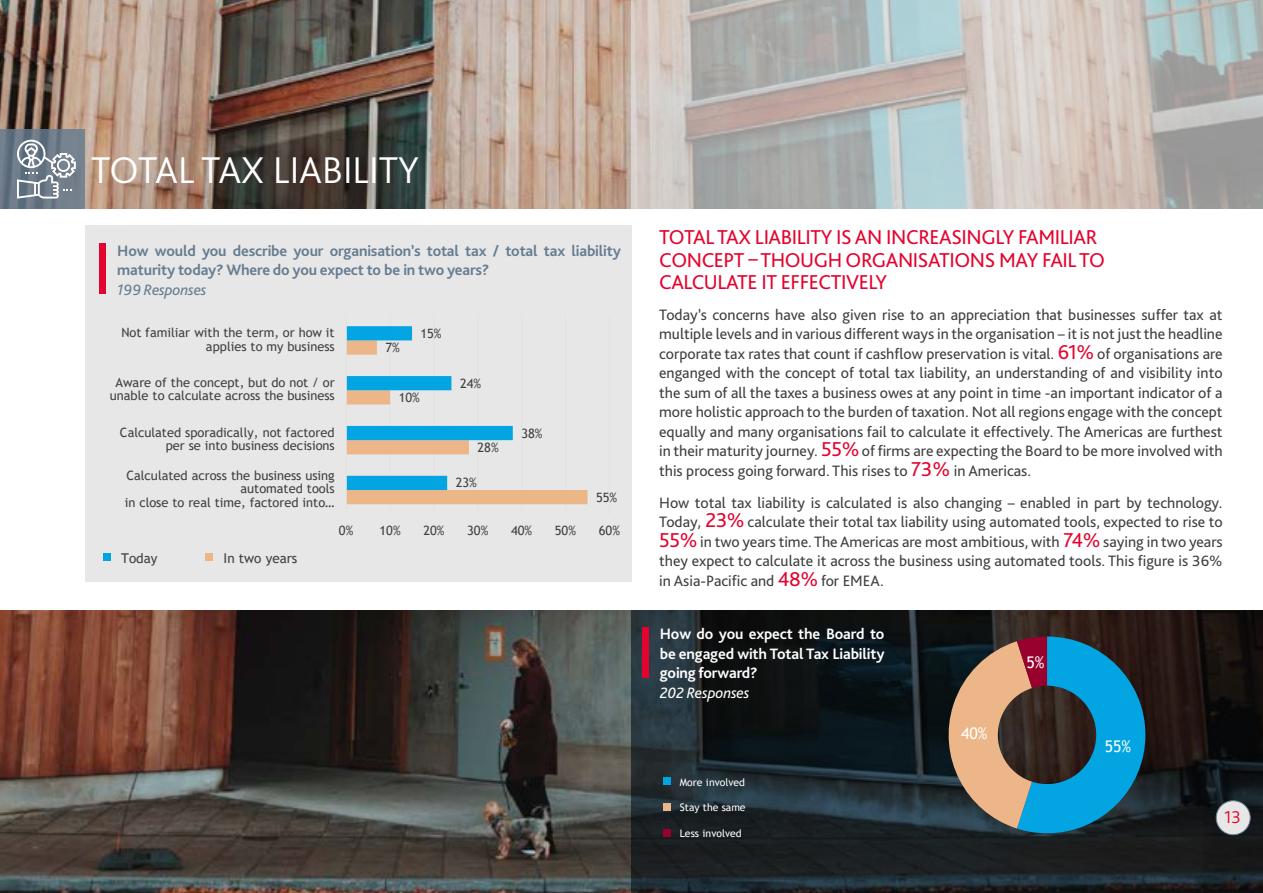
<style>
.page{position:relative;width:1263px;height:893px;background:#fff}
.page>*{position:absolute;margin:0;border:0;box-sizing:border-box;transform-origin:0 0}
.t1{font:300 39px "Bliss Pro";color:#fff}
.t2{font:21px/22.5px "Bliss Pro";letter-spacing:-.02em;color:#e4032e}
.t3{font:300 18px "Bliss Pro";color:#e4032e}
.t4{font:16.05px "Trebuchet MS";color:#fff}
.t5{font:15.75px/19.5px "Bliss Pro";color:#404040;text-align:justify}
.t6{font:700 15.75px/19.5px "Bliss Pro";letter-spacing:-.01em;color:#657c91}
.t7{font:700 15.75px/19.5px "Bliss Pro";letter-spacing:-.01em;color:#fff;text-align:justify}
.t8{font:italic 15.75px "Bliss Pro";letter-spacing:-.01em;color:#fff}
.t9{font:italic 15.75px "Bliss Pro";letter-spacing:-.01em;color:#657c91}
.t10{font:13.5px "Trebuchet MS";color:#404040}
.t11{font:12.9px/13.4px "Trebuchet MS";color:#404040;text-align:right}
.t12{font:10.5px "Trebuchet MS";color:#fff}
.s1{font-size:21px;color:#e4032e}
</style>
<div class="page">
<img style="left:0;top:610px;width:631px;height:283px">
<img style="left:0;top:0;width:631px;height:208px">
<svg style="left:0;top:129px;width:85px;height:79px;background:#6c7987"></svg>
<svg style="left:631px;top:610px;width:572px;height:283px;background:#1a2023"></svg>
<svg style="left:937px;top:636px;width:208px;height:197px;background:#4a6b74"></svg>
<div style="left:642px;top:627px;width:6px;height:50px;background:#e4032e"></div>
<div style="left:85px;top:225px;width:546px;height:357px;background:#e7e7e7"></div>
<div style="left:100px;top:244px;width:6px;height:50px;background:#e4032e"></div>
<div style="left:103px;top:554px;width:8px;height:7px;background:#02a5e2"></div>
<div style="left:205px;top:554px;width:7px;height:7px;background:#ecb688"></div>
<svg style="left:17px;top:140px;width:59px;height:59px"></svg>
<svg style="left:631px;top:0;width:632px;height:208px;background:#bcbbb8"></svg>
<hr style="left:390px;top:316px;width:1px;height:199px;background:#e2e2e2">
<hr style="left:434px;top:316px;width:1px;height:199px;background:#e2e2e2">
<hr style="left:477px;top:316px;width:1px;height:199px;background:#e2e2e2">
<hr style="left:521px;top:316px;width:1px;height:199px;background:#e2e2e2">
<hr style="left:565px;top:316px;width:1px;height:199px;background:#e2e2e2">
<hr style="left:609px;top:316px;width:1px;height:199px;background:#e2e2e2">
<svg style="left:347px;top:326px;width:240px;height:178px"></svg>
<hr style="left:346px;top:316px;width:1px;height:199px;background:#e2e2e2">
<div style="left:663px;top:777px;width:8px;height:8px;background:#02a5e2"></div>
<div style="left:663px;top:803px;width:8px;height:7px;background:#ecb688"></div>
<div style="left:663px;top:829px;width:8px;height:7px;background:#98002e"></div>
<svg style="left:1203px;top:610px;width:60px;height:283px;background:#121313"></svg>
<div style="left:1216px;top:801px;width:34px;height:34px;background:#e7e7e7;border-radius:50%"></div>
<div style="left:1216px;top:800px;width:34px;height:35px;border:1px solid #657c91;border-radius:50%"></div>
<h1 class="t1" style="left:91px;top:146px;width:330px">TOTAL TAX LIABILITY</h1>
<p class="t6" style="left:117px;top:240px;width:505px">How would you describe your organisation’s total tax / total tax liability maturity today? Where do you expect to be in two years?</p>
<p class="t9" style="left:117px;top:280px;width:91px">199 Responses</p>
<p class="t11" style="left:121px;top:326px;width:215px">Not familiar with the term, or how it applies to my business</p>
<p class="t11" style="left:385px;top:341px;width:16px">7%</p>
<p class="t11" style="left:421px;top:327px;width:23px">15%</p>
<p class="t11" style="left:110px;top:376px;width:226px;text-align:center">Aware of the concept, but do not / or unable to calculate across the business</p>
<p class="t11" style="left:399px;top:391px;width:23px">10%</p>
<p class="t11" style="left:460px;top:376px;width:23px">24%</p>
<p class="t11" style="left:120px;top:425px;width:216px">Calculated sporadically, not factored per se into business decisions</p>
<p class="t11" style="left:478px;top:440px;width:23px">28%</p>
<p class="t11" style="left:521px;top:426px;width:23px">38%</p>
<p class="t11" style="left:125px;top:469px;width:211px">Calculated across the business using automated tools<br>in close to real time, factored into …</p>
<p class="t11" style="left:456px;top:476px;width:23px">23%</p>
<p class="t11" style="left:596px;top:490px;width:23px">55%</p>
<p class="t10" style="left:121px;top:549px;width:38px">Today</p>
<p class="t10" style="left:224px;top:549px;width:75px">In two years</p>
<p class="t11" style="left:339px;top:524px;width:16px">0%</p>
<p class="t11" style="left:379px;top:524px;width:23px">10%</p>
<p class="t11" style="left:423px;top:524px;width:23px">20%</p>
<p class="t11" style="left:467px;top:524px;width:23px">30%</p>
<p class="t11" style="left:511px;top:524px;width:23px">40%</p>
<p class="t11" style="left:555px;top:524px;width:23px">50%</p>
<p class="t11" style="left:599px;top:524px;width:23px">60%</p>
<h2 class="t2" style="left:659px;top:226px;width:447px">TOTAL TAX LIABILITY IS AN INCREASINGLY FAMILIAR<br>CONCEPT – THOUGH ORGANISATIONS MAY FAIL TO<br>CALCULATE IT EFFECTIVELY</h2>
<p class="t5" style="left:659px;top:304px;width:565px">Today’s concerns have also given rise to an appreciation that businesses suffer tax at multiple levels and in various different ways in the organisation – it is not just the headline corporate tax rates that count if cashflow preservation is vital. <span class="s1">61%</span> of organisations are enganged with the concept of total tax liability, an understanding of and visibility into the sum of all the taxes a business owes at any point in time -an important indicator of a more holistic approach to the burden of taxation. Not all regions engage with the concept equally and many organisations fail to calculate it effectively. The Americas are furthest in their maturity journey. <span class="s1">55%</span> of firms are expecting the Board to be more involved with this process going forward. This rises to <span class="s1">73%</span> in Americas.</p>
<p class="t5" style="left:659px;top:492px;width:565px">How total tax liability is calculated is also changing – enabled in part by technology.<br>Today, <span class="s1">23%</span> calculate their total tax liability using automated tools, expected to rise to <span class="s1">55%</span> in two years time. The Americas are most ambitious, with <span class="s1">74%</span> saying in two years they expect to calculate it across the business using automated tools. This figure is 36% in Asia-Pacific and <span class="s1">48%</span> for EMEA.</p>
<p class="t7" style="left:660px;top:624px;width:226px">How do you expect the Board to be engaged with Total Tax Liability going forward?</p>
<p class="t8" style="left:660px;top:683px;width:91px">202 Responses</p>
<p class="t12" style="left:680px;top:775px;width:67px">More involved</p>
<p class="t12" style="left:680px;top:801px;width:67px">Stay the same</p>
<p class="t12" style="left:680px;top:827px;width:63px">Less involved</p>
<p class="t4" style="left:961px;top:723px;width:28px">40%</p>
<p class="t4" style="left:1026px;top:652px;width:19px">5%</p>
<p class="t4" style="left:1105px;top:736px;width:28px">55%</p>
<p class="t3" style="left:1224px;top:806px;width:18px">13</p>
</div>
